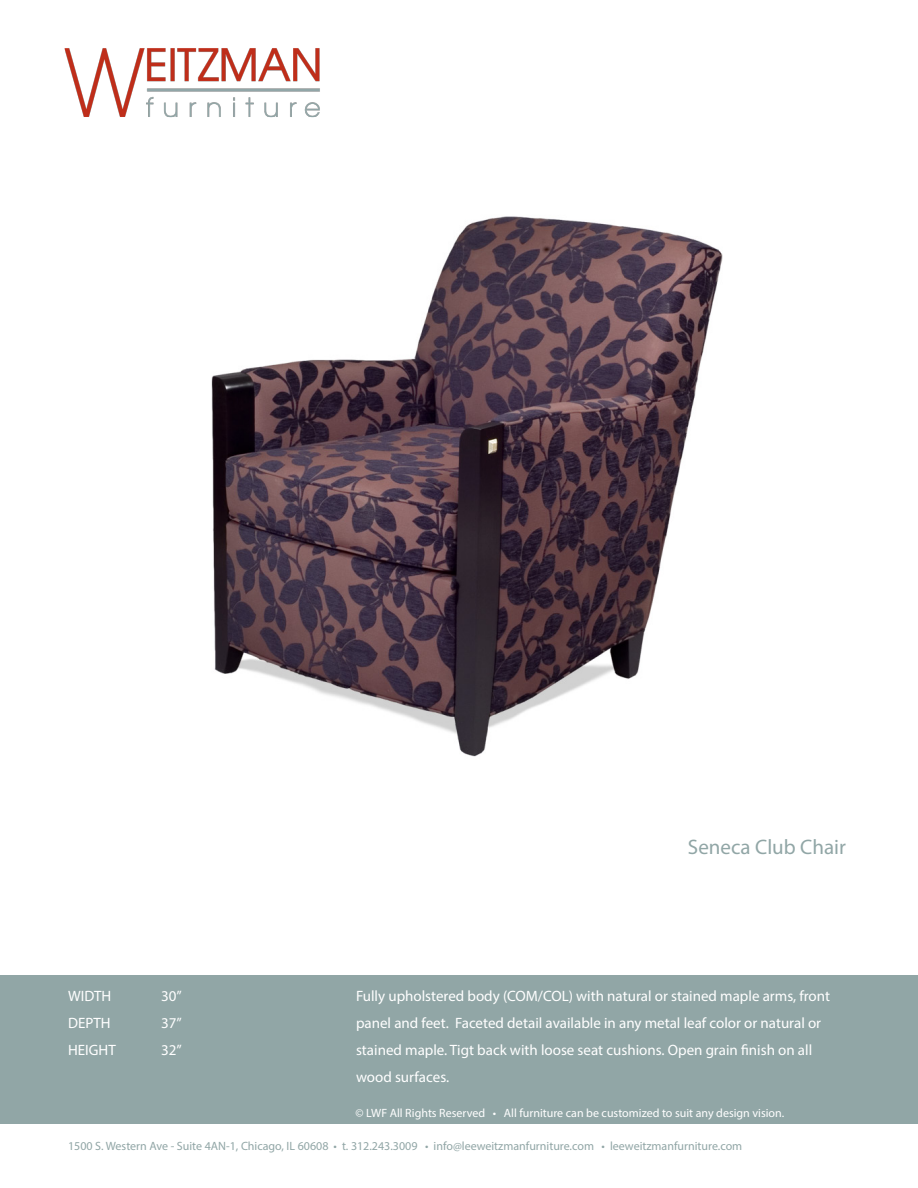
<style>
.page{position:relative;width:918px;height:1188px;background:#fff}
.page>*{position:absolute;margin:0;border:0;box-sizing:border-box;transform-origin:0 0}
.t1{font:21px "Myriad Pro";color:#91a6a6}
.t2{font:15px/27px "Myriad Pro";color:#fff}
.t3{font:12px "Myriad Pro";color:#91a6a6}
.t4{font:12px "Myriad Pro";color:#fff}
</style>
<div class="page">
<div style="left:0;top:976px;width:918px;height:148px;background:#91a6a6"></div>
<img style="left:64px;top:48px;width:256px;height:70px">
<img style="left:211px;top:216px;width:512px;height:541px">
<h1 class="t1" style="left:688px;top:834px;width:160px">Seneca Club Chair</h1>
<p class="t2" style="left:68px;top:982px;width:49px">WIDTH<br>DEPTH<br>HEIGHT</p>
<p class="t2" style="left:161px;top:982px;width:22px;text-align:justify">30” 37” 32”</p>
<p class="t2" style="left:356px;top:982px;width:476px">Fully upholstered body (COM/COL) with natural or stained maple arms, front panel and feet. Faceted detail available in any metal leaf color or natural or stained maple. Tigt back with loose seat cushions. Open grain finish on all wood surfaces.</p>
<p class="t4" style="left:356px;top:1105px;width:430px">© LWF All Rights Reserved • All furniture can be customized to suit any design vision.</p>
<p class="t3" style="left:68px;top:1139px;width:676px">1500 S. Western Ave - Suite 4AN-1, Chicago, IL 60608 • t. 312.243.3009 • info@leeweitzmanfurniture.com • leeweitzmanfurniture.com</p>
</div>
